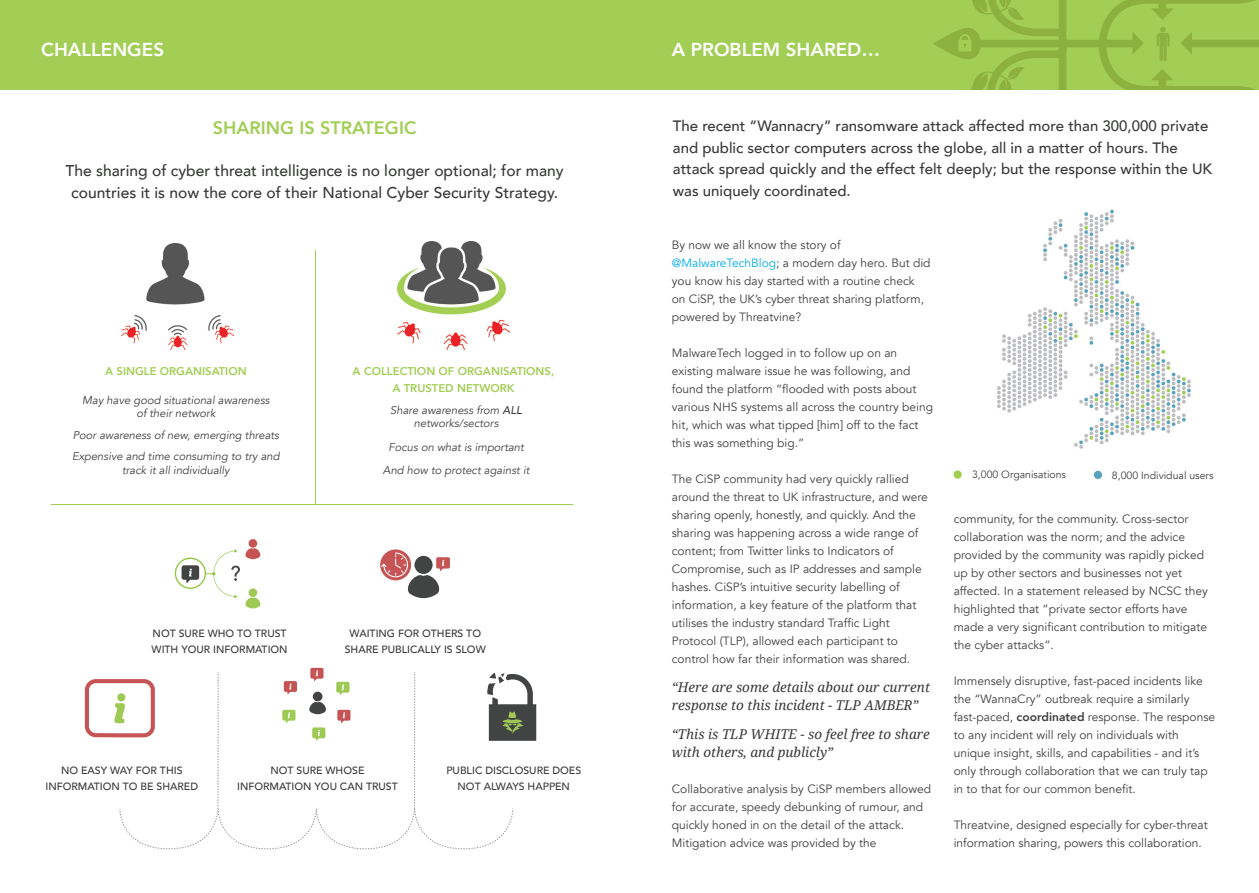
<style>
.page{position:relative;width:1259px;height:893px;background:#fff}
.page>*{position:absolute;margin:0;border:0;box-sizing:border-box;transform-origin:0 0}
.t1{font:800 18.75px "Avenir";color:#fff}
.t2{font:800 18px "Avenir";color:#a2ce55}
.t3{font:500 15.6px/21.9px "Avenir";color:#373a37;text-align:center}
.t4{font:500 15px/21.9px "Avenir";color:#373a37}
.t5{font:italic 13.5px/18px "Droid Serif";color:#373a37}
.t6{font:12px/18px "Avenir";color:#414042}
.t7{font:italic 11.25px/13.5px "Avenir";color:#414042;text-align:center}
.t8{font:800 11.25px/17.9px "Avenir";color:#a2ce55;text-align:center}
.t9{font:500 10.5px/16.5px "Avenir";color:#373a37;text-align:center}
.t10{font:10.5px "Avenir";color:#414042}
.s1{font-weight:500}
.s2{color:#00aeef}
.s3{font-weight:800}
</style>
<div class="page">
<div style="left:0;top:0;width:1259px;height:90px;background:#a2ce55"></div>
<svg style="left:933px;top:0;width:326px;height:90px"></svg>
<hr style="left:182px;top:573px;width:33px;height:1px;background:#92c745">
<svg style="left:175px;top:558px;width:30px;height:30px"></svg>
<div style="left:175px;top:558px;width:31px;height:31px;border:1px solid #92c745;border-radius:50%"></div>
<svg style="left:182px;top:565px;width:17px;height:18px"></svg>
<div style="left:249px;top:539px;width:8px;height:9px;background:#c75455;border-radius:50%"></div>
<svg style="left:212px;top:548px;width:49px;height:60px"></svg>
<svg style="left:380px;top:549px;width:70px;height:49px"></svg>
<svg style="left:84px;top:668px;width:452px;height:182px"></svg>
<img style="left:121px;top:244px;width:113px;height:105px">
<img style="left:398px;top:241px;width:111px;height:108px">
<hr style="left:315px;top:250px;width:1px;height:255px;background:#a2ce55">
<hr style="left:51px;top:504px;width:522px;height:1px;background:#a2ce55">
<img style="left:997px;top:209px;width:194px;height:240px">
<div style="left:953px;top:470px;width:8px;height:9px;background:#a2ce51;border-radius:50%"></div>
<div style="left:1093px;top:471px;width:9px;height:8px;background:#59a3be;border-radius:50%"></div>
<h1 class="t1" style="left:41px;top:37px;width:124px">CHALLENGES</h1>
<h1 class="t1" style="left:671px;top:37px;width:210px">A PROBLEM SHARED…</h1>
<h2 class="t2" style="left:213px;top:116px;width:205px">SHARING IS STRATEGIC</h2>
<h3 class="t3" style="left:66px;top:160px;width:499px">The sharing of cyber threat intelligence is no longer optional; for many countries it is now the core of their National Cyber Security Strategy.</h3>
<p class="t8" style="left:105px;top:362px;width:143px">A SINGLE ORGANISATION</p>
<p class="t7" style="left:82px;top:394px;width:189px">May have good situational awareness of their network</p>
<p class="t7" style="left:72px;top:424px;width:209px;line-height:21.3px;text-align:left">Poor awareness of new, emerging threats<br>Expensive and time consuming to try and</p>
<p class="t7" style="left:122px;top:463px;width:109px">track it all individually</p>
<p class="t8" style="left:353px;top:362px;width:203px">A COLLECTION OF ORGANISATIONS,<br>A TRUSTED NETWORK</p>
<p class="t7" style="left:390px;top:403px;width:133px">Share awareness from <span class="s1">ALL </span>networks/sectors</p>
<p class="t7" style="left:383px;top:435px;width:148px;line-height:23.2px">Focus on what is important<br>And how to protect against it</p>
<p class="t9" style="left:152px;top:625px;width:138px;text-align:left">NOT SURE WHO TO TRUST<br>WITH YOUR INFORMATION</p>
<p class="t9" style="left:345px;top:625px;width:143px">WAITING FOR OTHERS TO<br>SHARE PUBLICALLY IS SLOW</p>
<p class="t9" style="left:45px;top:762px;width:154px">NO EASY WAY FOR THIS<br>INFORMATION TO BE SHARED</p>
<p class="t9" style="left:237px;top:762px;width:162px">NOT SURE WHOSE<br>INFORMATION YOU CAN TRUST</p>
<p class="t9" style="left:446px;top:762px;width:136px">PUBLIC DISCLOSURE DOES<br>NOT ALWAYS HAPPEN</p>
<p class="t4" style="left:673px;top:115px;width:541px">The recent “Wannacry” ransomware attack affected more than 300,000 private and public sector computers across the globe, all in a matter of hours. The attack spread quickly and the effect felt deeply; but the response within the UK was uniquely coordinated.</p>
<p class="t6" style="left:672px;top:236px;width:260px">By now we all know the story of <span class="s2">@MalwareTechBlog</span>; a modern day hero. But did you know his day started with a routine check on CiSP, the UK’s cyber threat sharing platform, powered by Threatvine?</p>
<p class="t6" style="left:672px;top:344px;width:263px">MalwareTech logged in to follow up on an existing malware issue he was following, and found the platform “flooded with posts about various NHS systems all across the country being hit, which was what tipped [him] off to the fact this was something big.”</p>
<p class="t6" style="left:672px;top:470px;width:257px">The CiSP community had very quickly rallied around the threat to UK infrastructure, and were sharing openly, honestly, and quickly. And the sharing was happening across a wide range of content; from Twitter links to Indicators of Compromise, such as IP addresses and sample hashes. CiSP’s intuitive security labelling of information, a key feature of the platform that utilises the industry standard Traffic Light Protocol (TLP), allowed each participant to control how far their information was shared.</p>
<p class="t5" style="left:672px;top:678px;width:260px">“Here are some details about our current response to this incident - TLP AMBER”</p>
<p class="t5" style="left:672px;top:725px;width:259px">“This is TLP WHITE - so feel free to share with others, and publicly”</p>
<p class="t6" style="left:672px;top:780px;width:261px">Collaborative analysis by CiSP members allowed for accurate, speedy debunking of rumour, and quickly honed in on the detail of the attack.<br>Mitigation advice was provided by the</p>
<p class="t10" style="left:972px;top:468px;width:95px">3,000 Organisations</p>
<p class="t10" style="left:1112px;top:468px;width:103px">8,000 Individual users</p>
<p class="t6" style="left:953px;top:510px;width:256px">community, for the community. Cross-sector collaboration was the norm; and the advice provided by the community was rapidly picked up by other sectors and businesses not yet affected. In a statement released by NCSC they highlighted that “private sector efforts have made a very significant contribution to mitigate the cyber attacks”.</p>
<p class="t6" style="left:953px;top:672px;width:263px">Immensely disruptive, fast-paced incidents like the “WannaCry” outbreak require a similarly fast-paced, <span class="s3">coordinated</span> response. The response to any incident will rely on individuals with unique insight, skills, and capabilities - and it’s only through collaboration that we can truly tap in to that for our common benefit.</p>
<p class="t6" style="left:953px;top:816px;width:255px">Threatvine, designed especially for cyber-threat information sharing, powers this collaboration.</p>
</div>
